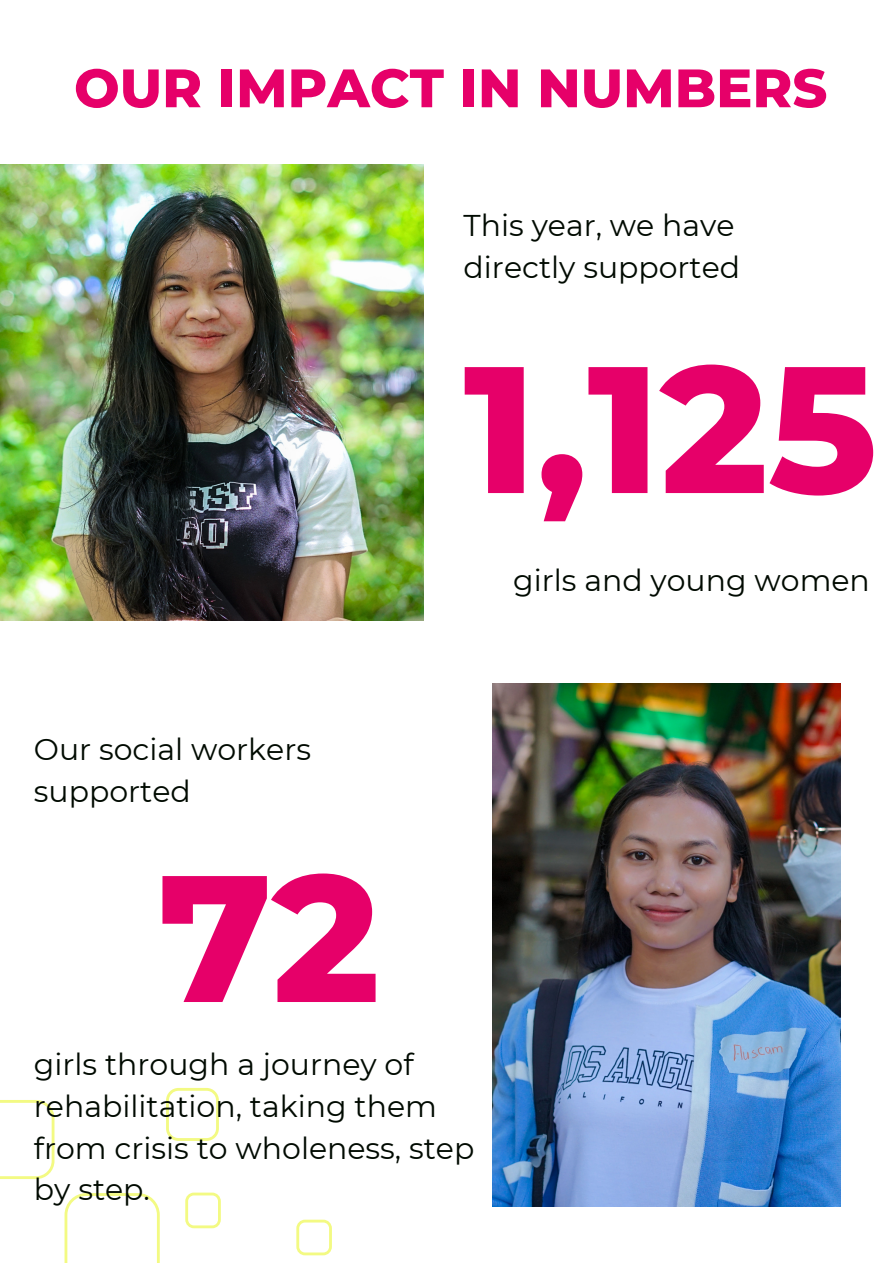
<style>
.page{position:relative;width:893px;height:1264px;background:#fff}
.page>*{position:absolute;margin:0;border:0;box-sizing:border-box;transform-origin:0 0}
.t1{font:800 179.85px "Montserrat";color:#e60069}
.t2{font:800 54px "Montserrat";color:#e60069}
.t3{font:30px/41.5px "Montserrat";color:#000a01}
</style>
<div class="page">
<img style="left:0;top:165px;width:423px;height:455px">
<svg style="left:166px;top:1088px;width:53px;height:52px"></svg>
<svg style="left:64px;top:1193px;width:96px;height:69px"></svg>
<svg style="left:0;top:1100px;width:54px;height:78px"></svg>
<svg style="left:185px;top:1192px;width:36px;height:36px"></svg>
<svg style="left:296px;top:1219px;width:35px;height:36px"></svg>
<img style="left:492px;top:683px;width:348px;height:522px">
<p class="t2" style="left:74px;top:55px;width:754px">OUR IMPACT IN NUMBERS</p>
<p class="t3" style="left:463px;top:205px;width:272px">This year, we have</p>
<p class="t3" style="left:463px;top:246px;width:278px">directly supported</p>
<p class="t1" style="left:463px;top:319px;width:415px">1,125</p>
<p class="t3" style="left:513px;top:560px;width:358px">girls and young women</p>
<p class="t3" style="left:34px;top:728px;width:279px">Our social workers</p>
<p class="t3" style="left:34px;top:770px;width:158px">supported</p>
<p class="t1" style="left:158px;top:827px;width:223px">72</p>
<p class="t3" style="left:34px;top:1043px;width:442px">girls through a journey of rehabilitation, taking them from crisis to wholeness, step by step.</p>
</div>
